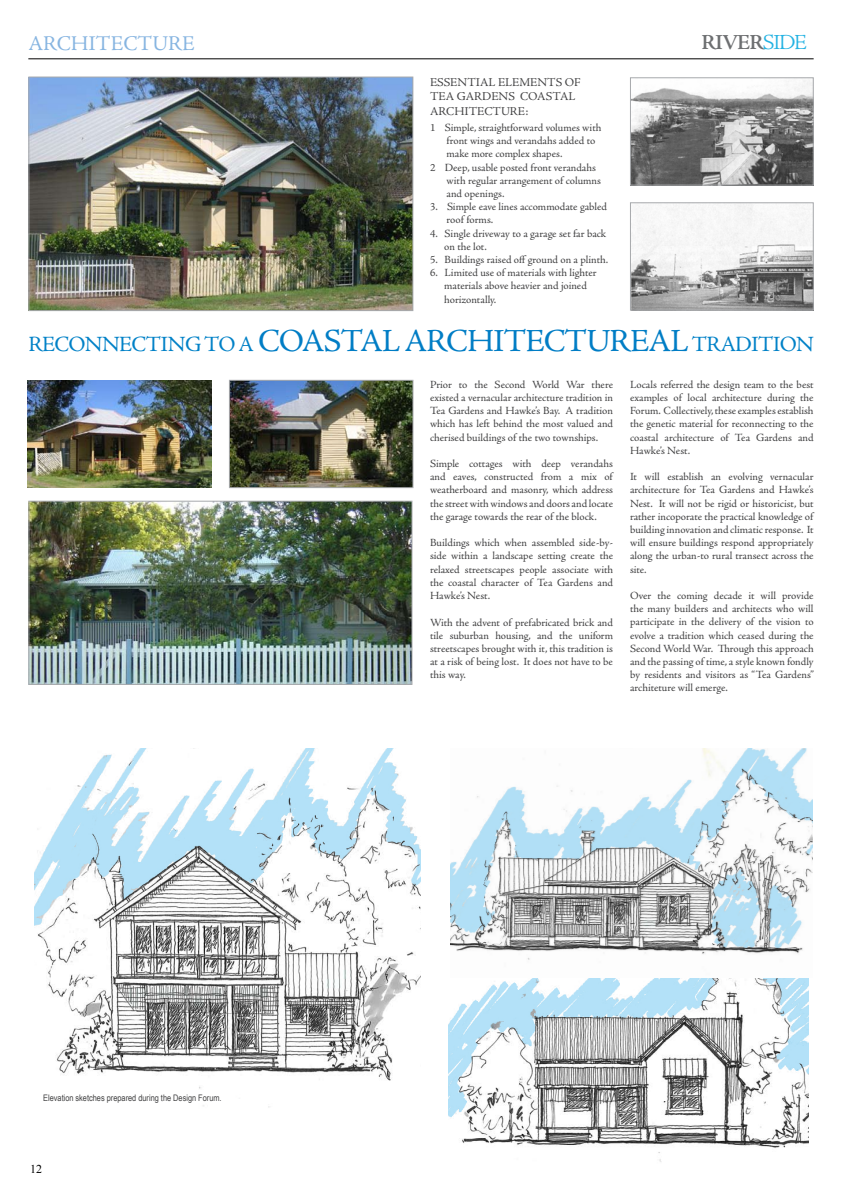
<style>
.page{position:relative;width:842px;height:1191px;background:#fff}
.page>*{position:absolute;margin:0;border:0;box-sizing:border-box;transform-origin:0 0}
.t1{font:21.8px "Adobe Jenson Pro";letter-spacing:-.03em;color:#0081c7}
.t2{font:600 21.5px "Adobe Jenson Pro";letter-spacing:-.04em;color:#6d6f71}
.t3{font:21px "Adobe Jenson Pro";color:#87b5e1}
.t4{font:12px/14.4px "Adobe Jenson Pro";color:#414142}
.t5{font:12px "Times New Roman";color:#000}
.t6{font:11px/13.2px "Adobe Jenson Pro";letter-spacing:-.005em;color:#414142;text-align:justify}
.t7{font:9px "Arial Narrow";color:#414142}
.s1{font-weight:300;color:#23b2e2}
.s2{font-size:32.2px;color:#007dc5}
</style>
<div class="page">
<img style="left:30px;top:79px;width:381px;height:230px">
<div style="left:28px;top:77px;width:385px;height:234px;border:1px solid #a7a9ac"></div>
<img style="left:30px;top:503px;width:380px;height:180px">
<div style="left:28px;top:501px;width:384px;height:184px;border:1px solid #a7a9ac"></div>
<hr style="left:28px;top:58px;width:786px;height:1px;background:#000">
<img style="left:28px;top:380px;width:183px;height:108px">
<img style="left:231px;top:382px;width:180px;height:104px">
<div style="left:229px;top:380px;width:184px;height:108px;border:1px solid #a7a9ac"></div>
<img style="left:632px;top:80px;width:180px;height:103px">
<div style="left:630px;top:77px;width:184px;height:108px;border:1px solid #a7a9ac"></div>
<img style="left:632px;top:204px;width:180px;height:104px">
<div style="left:630px;top:202px;width:184px;height:108px;border:1px solid #a7a9ac"></div>
<img style="left:448px;top:978px;width:360px;height:184px">
<img style="left:34px;top:748px;width:386px;height:360px">
<img style="left:450px;top:748px;width:362px;height:212px">
<h3 class="t3" style="left:28px;top:32px;width:168px">ARCHITECTURE</h3>
<p class="t4" style="left:430px;top:75px;width:152px">ESSENTIAL ELEMENTS OF<br>TEA GARDENS COASTAL<br>ARCHITECTURE:</p>
<p class="t6" style="left:430px;top:121px;width:173px">1 Simple, straightforward volumes with</p>
<p class="t6" style="left:447px;top:134px;width:150px">front wings and verandahs added to</p>
<p class="t6" style="left:447px;top:147px;width:117px">make more complex shapes.</p>
<p class="t6" style="left:430px;top:161px;width:167px">2 Deep, usable posted front verandahs</p>
<p class="t6" style="left:447px;top:174px;width:156px">with regular arrangement of columns</p>
<p class="t6" style="left:447px;top:187px;width:59px">and openings.</p>
<p class="t6" style="left:447px;top:200px;width:162px;text-indent:-17px">3. Simple eave lines accommodate gabled roof forms.</p>
<p class="t6" style="left:444px;top:227px;width:163px;text-indent:-14px">4. Single driveway to a garage set far back on the lot.</p>
<p class="t6" style="left:430px;top:253px;width:180px">5. Buildings raised off ground on a plinth.</p>
<p class="t6" style="left:444px;top:266px;width:154px;text-align:left;text-indent:-14px">6. Limited use of materials with lighter materials above heavier and joined horizontally.</p>
<h2 class="t2" style="left:701px;top:30px;width:107px">RIVER<span class="s1">SIDE</span></h2>
<h1 class="t1" style="left:28px;top:332px;width:787px">RECONNECTING TO A <span class="s2">COASTAL ARCHITECTUREAL</span> TRADITION</h1>
<p class="t6" style="left:430px;top:378px;width:184px">Prior to the Second World War there existed a vernacular architecture tradition in Tea Gardens and Hawke’s Bay. A tradition which has left behind the most valued and cherised buildings of the two townships.</p>
<p class="t6" style="left:430px;top:457px;width:184px">Simple cottages with deep verandahs and eaves, constructed from a mix of weatherboard and masonry, which address the street with windows and doors and locate the garage towards the rear of the block.</p>
<p class="t6" style="left:430px;top:536px;width:184px">Buildings which when assembled side-by&shy;side within a landscape setting create the relaxed streetscapes people associate with the coastal character of Tea Gardens and Hawke’s Nest.</p>
<p class="t6" style="left:430px;top:615px;width:184px">With the advent of prefabricated brick and tile suburban housing, and the uniform streetscapes brought with it, this tradition is at a risk of being lost. It does not have to be this way.</p>
<p class="t6" style="left:630px;top:378px;width:185px">Locals referred the design team to the best examples of local architecture during the Forum. Collectively, these examples establish the genetic material for reconnecting to the coastal architecture of Tea Gardens and Hawke’s Nest.</p>
<p class="t6" style="left:630px;top:470px;width:185px">It will establish an evolving vernacular architecture for Tea Gardens and Hawke’s Nest. It will not be rigid or historicist, but rather incoporate the practical knowledge of building innovation and climatic response. It will ensure buildings respond appropriately along the urban-to rural transect across the site.</p>
<p class="t6" style="left:630px;top:589px;width:186px">Over the coming decade it will provide the many builders and architects who will participate in the delivery of the vision to evolve a tradition which ceased during the Second World War. Through this approach and the passing of time, a style known fondly by residents and visitors as “Tea Gardens” architeture will emerge.</p>
<p class="t7" style="left:43px;top:1090px;width:180px">Elevation sketches prepared during the Design Forum.</p>
<p class="t5" style="left:30px;top:1161px;width:13px">12</p>
</div>
